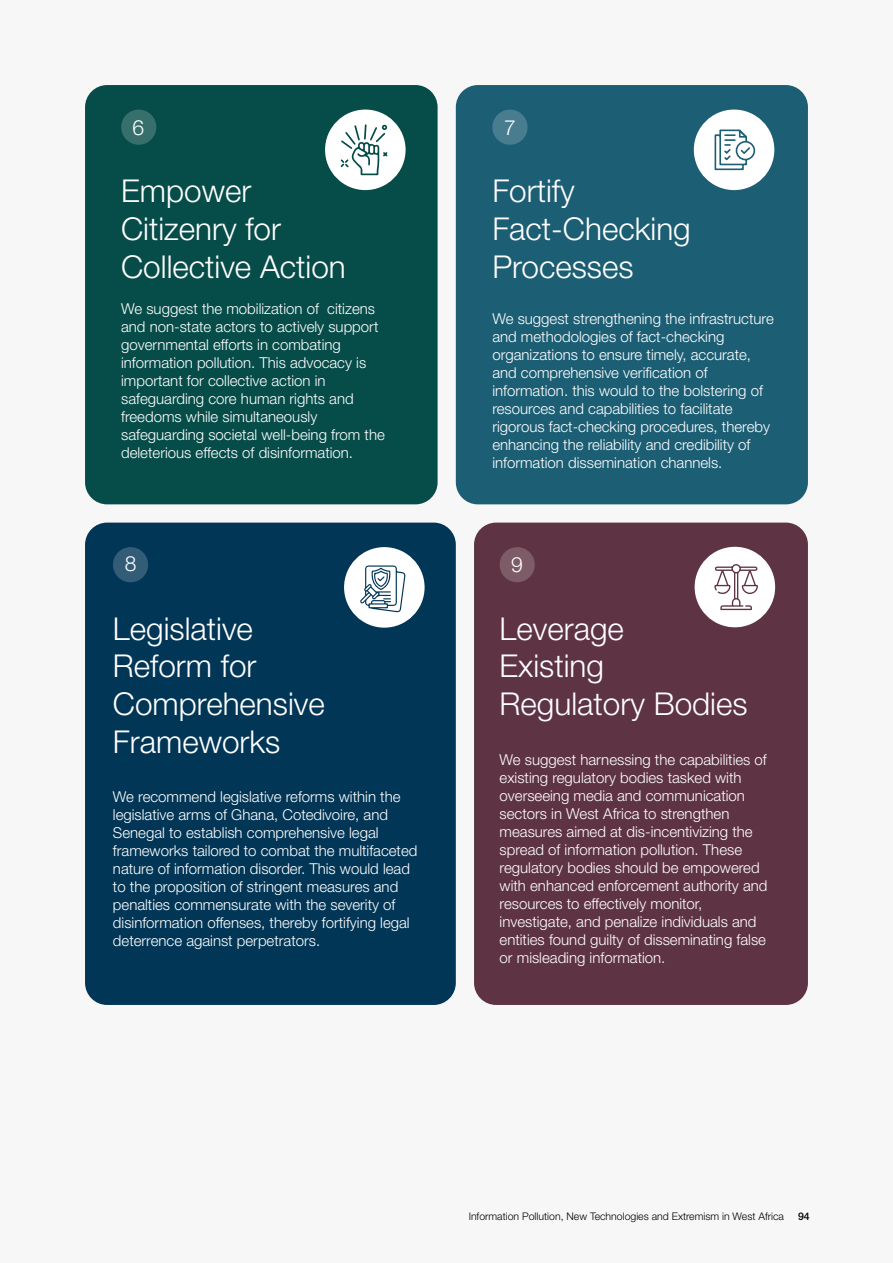
<style>
.page{position:relative;width:893px;height:1263px;background:#f7f7f7}
.page>*{position:absolute;margin:0;border:0;box-sizing:border-box;transform-origin:0 0}
.t1{font:300 31.5px/37.8px "Helvetica Neue LT Pro";color:#fff}
.t2{font:300 21px "Helvetica Neue LT Pro";color:#fff}
.t3{font:300 15px/18px "Helvetica Neue LT Pro";color:#fff}
.t4{font:300 10.5px "Helvetica Neue LT Pro";color:#000}
.t5{font:500 10.5px "Helvetica Neue LT Pro";color:#000}
</style>
<div class="page">
<div style="left:85px;top:85px;width:353px;height:419px;background:#064c49;border-radius:22px"></div>
<div style="left:456px;top:85px;width:352px;height:419px;background:#1c5e74;border-radius:22px"></div>
<div style="left:121px;top:110px;width:35px;height:35px;background:#366f6c;border-radius:50%"></div>
<div style="left:325px;top:110px;width:81px;height:80px;background:#fff;border-radius:50%"></div>
<div style="left:85px;top:523px;width:371px;height:482px;background:#023656;border-radius:22px"></div>
<div style="left:113px;top:547px;width:35px;height:35px;background:#335d77;border-radius:50%"></div>
<div style="left:344px;top:547px;width:81px;height:81px;background:#fff;border-radius:50%"></div>
<div style="left:492px;top:110px;width:36px;height:35px;background:#487d8f;border-radius:50%"></div>
<div style="left:694px;top:110px;width:80px;height:80px;background:#fff;border-radius:50%"></div>
<div style="left:474px;top:523px;width:334px;height:482px;background:#5e3343;border-radius:22px"></div>
<div style="left:500px;top:547px;width:35px;height:35px;background:#7d5b67;border-radius:50%"></div>
<div style="left:695px;top:547px;width:80px;height:80px;background:#fff;border-radius:50%"></div>
<svg style="left:341px;top:124px;width:46px;height:51px"></svg>
<svg style="left:715px;top:130px;width:40px;height:40px"></svg>
<svg style="left:360px;top:565px;width:46px;height:47px"></svg>
<svg style="left:714px;top:564px;width:44px;height:46px"></svg>
<h2 class="t2" style="left:133px;top:114px;width:13px">6</h2>
<h1 class="t1" style="left:121px;top:171px;width:226px">Empower<br>Citizenry for<br>Collective Action</h1>
<p class="t3" style="left:121px;top:300px;width:265px">We suggest the mobilization of citizens and non-state actors to actively support governmental efforts in combating information pollution. This advocacy is important for collective action in safeguarding core human rights and freedoms while simultaneously safeguarding societal well-being from the deleterious effects of disinformation.</p>
<h2 class="t2" style="left:125px;top:551px;width:13px">8</h2>
<h1 class="t1" style="left:113px;top:609px;width:213px">Legislative<br>Reform for<br>Comprehensive<br>Frameworks</h1>
<p class="t3" style="left:113px;top:787px;width:306px">We recommend legislative reforms within the legislative arms of Ghana, Cotedivoire, and Senegal to establish comprehensive legal frameworks tailored to combat the multifaceted nature of information disorder. This would lead to the proposition of stringent measures and penalties commensurate with the severity of disinformation offenses, thereby fortifying legal deterrence against perpetrators.</p>
<h2 class="t2" style="left:504px;top:115px;width:13px">7</h2>
<h1 class="t1" style="left:492px;top:171px;width:200px">Fortify<br>Fact-Checking<br>Processes</h1>
<p class="t3" style="left:492px;top:310px;width:283px">We suggest strengthening the infrastructure and methodologies of fact-checking organizations to ensure timely, accurate, and comprehensive verification of information. this would to the bolstering of resources and capabilities to facilitate rigorous fact-checking procedures, thereby enhancing the reliability and credibility of information dissemination channels.</p>
<h2 class="t2" style="left:511px;top:551px;width:13px">9</h2>
<h1 class="t1" style="left:500px;top:609px;width:249px">Leverage<br>Existing<br>Regulatory Bodies</h1>
<p class="t3" style="left:500px;top:750px;width:269px">We suggest harnessing the capabilities of existing regulatory bodies tasked with overseeing media and communication sectors in West Africa to strengthen measures aimed at dis-incentivizing the spread of information pollution. These regulatory bodies should be empowered with enhanced enforcement authority and resources to effectively monitor, investigate, and penalize individuals and entities found guilty of disseminating false or misleading information.</p>
<p class="t4" style="left:469px;top:1210px;width:317px">Information Pollution, New Technologies and Extremism in West Africa</p>
<p class="t5" style="left:798px;top:1210px;width:13px">94</p>
</div>
